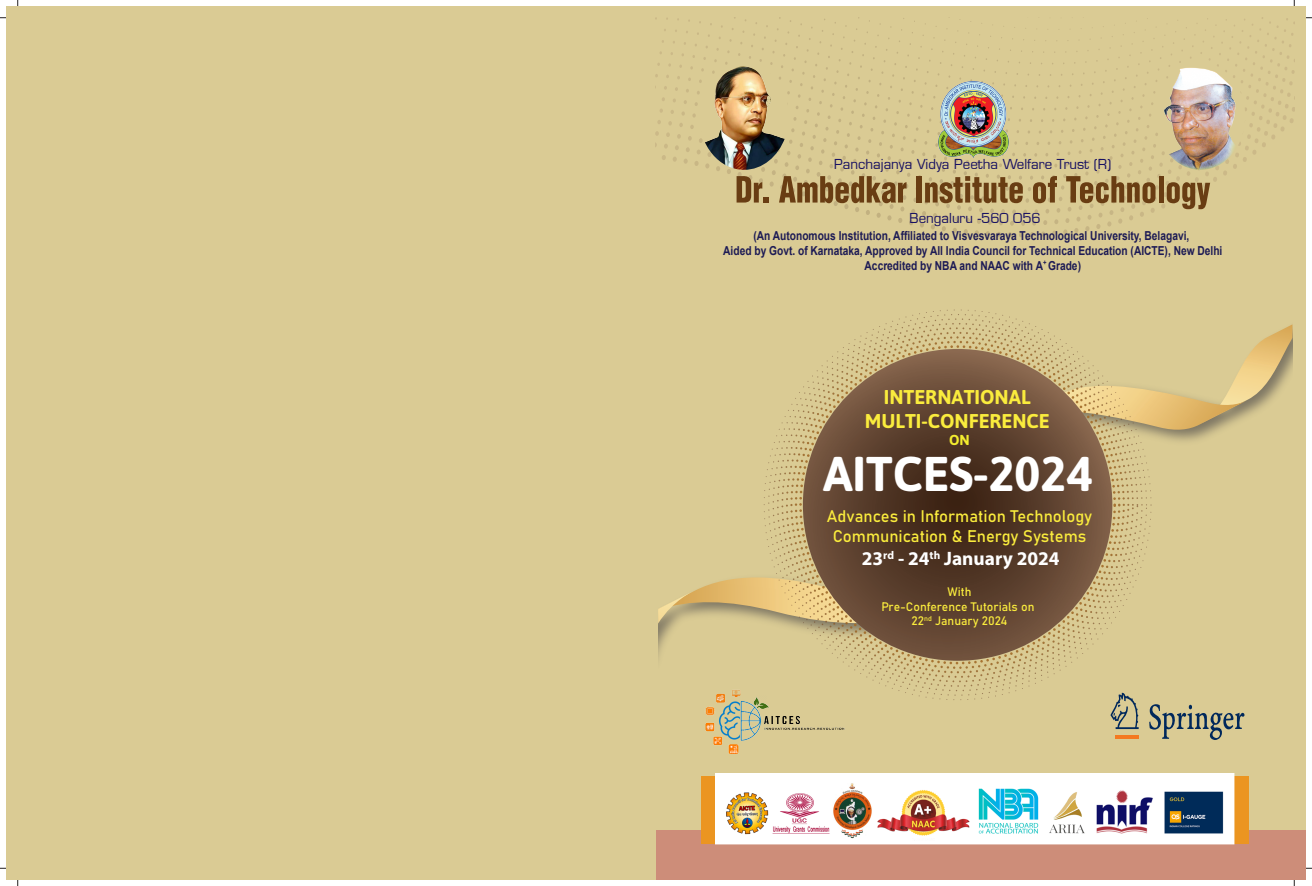
<style>
.page{position:relative;width:1312px;height:886px;background:#fff}
.page>*{position:absolute;margin:0;border:0;box-sizing:border-box;transform-origin:0 0}
.t1{font:700 48.75px "Asap";color:#fff}
.t2{font:700 19.88px/23.9px "Asap";color:#faec3d;text-align:center}
.t3{font:700 19.5px "Myriad Pro";color:#fff}
.t4{font:16.62px/19.9px "Bahnschrift";color:#faec3d;text-align:center}
.t5{font:700 14.38px "Asap";color:#f4ed2f}
.t6{font:13.38px "Euromode";color:#181162}
.t7{font:700 12.38px/14.9px "Arial";color:#1d1b55;text-align:center;scale:.82 1}
.t8{font:12.12px/14.6px "Bahnschrift";color:#faec3d;text-align:center}
</style>
<div class="page">
<svg style="left:1293px;top:868px;width:18px;height:18px"></svg>
<svg style="left:0;top:0;width:19px;height:19px"></svg>
<svg style="left:1293px;top:0;width:18px;height:19px"></svg>
<svg style="left:0;top:868px;width:19px;height:18px"></svg>
<div style="left:6px;top:6px;width:650px;height:873px;background:#dacb94"></div>
<div style="left:656px;top:6px;width:649px;height:862px;background:#dacb94"></div>
<svg style="left:736px;top:176px;width:32px;height:27px"></svg>
<svg style="left:779px;top:176px;width:127px;height:27px"></svg>
<div style="left:916px;top:176px;width:5px;height:27px;background:#693d13"></div>
<svg style="left:924px;top:176px;width:98px;height:27px"></svg>
<svg style="left:1032px;top:176px;width:24px;height:27px"></svg>
<svg style="left:1065px;top:176px;width:90px;height:27px"></svg>
<div style="left:1158px;top:176px;width:5px;height:27px;background:#693d13"></div>
<svg style="left:1166px;top:182px;width:43px;height:27px"></svg>
<img style="left:938px;top:81px;width:69px;height:79px">
<svg style="left:658px;top:325px;width:633px;height:302px"></svg>
<svg style="left:763px;top:309px;width:388px;height:391px"></svg>
<svg style="left:768px;top:314px;width:378px;height:382px"></svg>
<svg style="left:772px;top:318px;width:370px;height:373px"></svg>
<svg style="left:776px;top:323px;width:361px;height:364px"></svg>
<svg style="left:781px;top:327px;width:352px;height:355px"></svg>
<svg style="left:785px;top:332px;width:343px;height:346px"></svg>
<svg style="left:790px;top:336px;width:334px;height:337px"></svg>
<svg style="left:794px;top:341px;width:326px;height:328px"></svg>
<svg style="left:799px;top:345px;width:316px;height:319px"></svg>
<svg style="left:802px;top:349px;width:310px;height:312px"></svg>
<div style="left:656px;top:830px;width:649px;height:49px;background:#cd8d79"></div>
<div style="left:701px;top:776px;width:547px;height:68px;background:#eb9521"></div>
<svg style="left:1110px;top:692px;width:28px;height:37px"></svg>
<hr style="left:1115px;top:735px;width:23px;height:3px;background:#f47921">
<svg style="left:1149px;top:704px;width:96px;height:36px"></svg>
<img style="left:705px;top:690px;width:140px;height:63px">
<img style="left:699px;top:64px;width:86px;height:106px">
<img style="left:1155px;top:64px;width:89px;height:106px">
<img style="left:715px;top:774px;width:519px;height:70px">
<p class="t6" style="left:834px;top:156px;width:279px">Panchajanya Vidya Peetha Welfare Trust (R)</p>
<p class="t6" style="left:909px;top:210px;width:133px">Bengaluru -560 056</p>
<p class="t7" style="left:723px;top:228px;width:610px">(An Autonomous Institution, Affiliated to Visvesvaraya Technological University, Belagavi,<br>Aided by Govt. of Karnataka, Approved by All India Council for Technical Education (AICTE), New Delhi<br>Accredited by NBA and NAAC with A<sup>+</sup> Grade)</p>
<h2 class="t2" style="left:864px;top:384px;width:186px">INTERNATIONAL<br>MULTI-CONFERENCE</h2>
<p class="t5" style="left:949px;top:431px;width:22px">ON</p>
<h1 class="t1" style="left:822px;top:446px;width:271px">AITCES-2024</h1>
<h3 class="t4" style="left:826px;top:505px;width:267px">Advances in Information Technology<br>Communication &amp; Energy Systems</h3>
<h3 class="t3" style="left:861px;top:546px;width:199px">23<sup>rd</sup> - 24<sup>th</sup> January 2024</h3>
<p class="t8" style="left:881px;top:584px;width:155px">With<br>Pre-Conference Tutorials on<br>22<sup>nd</sup> January 2024</p>
</div>
